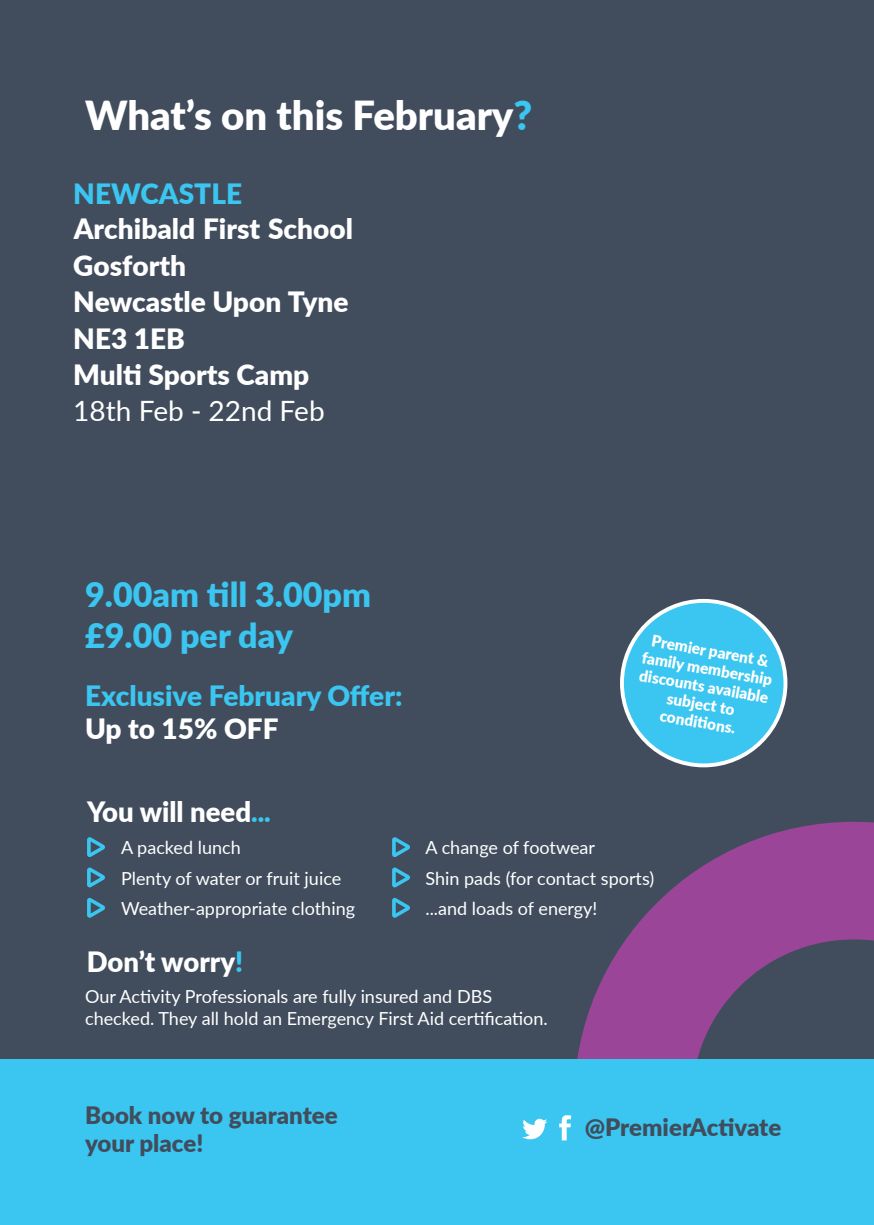
<style>
.page{position:relative;width:874px;height:1225px;background:#fff}
.page>*{position:absolute;margin:0;border:0;box-sizing:border-box;transform-origin:0 0}
.t1{font:900 40px "Lato";color:#fff}
.t2{font:900 34px/40.8px "Lato";color:#3ac6f0}
.t3{font:900 28px/36.4px "Lato";color:#fff}
.t4{font:900 28px "Lato";color:#3ac6f0}
.t5{font:28px "Lato";color:#fff}
.t6{font:900 24px/28px "Lato";color:#414d5d}
.t7{font:18px/30px "Lato";color:#fff}
.t8{font:900 16px/18px "Lato";color:#fff;text-align:center;scale:.96 1}
.s1{color:#3ac6f0}
</style>
<div class="page">
<div style="left:0;top:0;width:873px;height:1225px;background:#414d5d"></div>
<svg style="left:577px;top:822px;width:296px;height:237px;fill:#9b4599"></svg>
<div style="left:0;top:1059px;width:873px;height:166px;background:#3ac6f0"></div>
<svg style="left:522px;top:1118px;width:25px;height:21px"></svg>
<svg style="left:559px;top:1115px;width:12px;height:25px"></svg>
<div style="left:621px;top:601px;width:164px;height:164px;background:#3ac6f0;border-radius:50%"></div>
<div style="left:619px;top:599px;width:168px;height:168px;border:4px solid #fff;border-radius:50%"></div>
<svg style="left:87px;top:837px;width:18px;height:20px"></svg>
<svg style="left:87px;top:867px;width:18px;height:21px"></svg>
<svg style="left:87px;top:897px;width:18px;height:21px"></svg>
<svg style="left:392px;top:837px;width:18px;height:20px"></svg>
<svg style="left:392px;top:867px;width:18px;height:21px"></svg>
<svg style="left:392px;top:898px;width:18px;height:20px"></svg>
<h1 class="t1" style="left:85px;top:86px;width:448px">What’s on this February<span class="s1">?</span></h1>
<h3 class="t4" style="left:73px;top:172px;width:170px">NEWCASTLE</h3>
<h3 class="t3" style="left:74px;top:210px;width:281px">Archibald First School</h3>
<h3 class="t3" style="left:73px;top:246px;width:114px">Gosforth</h3>
<h3 class="t3" style="left:73px;top:282px;width:277px">Newcastle Upon Tyne<br>NE3 1EB<br>Multi Sports Camp</h3>
<h3 class="t5" style="left:73px;top:390px;width:253px">18th Feb - 22nd Feb</h3>
<h2 class="t2" style="left:85px;top:573px;width:287px">9.00am till 3.00pm £9.00 per day</h2>
<h3 class="t4" style="left:85px;top:674px;width:319px">Exclusive February Offer:</h3>
<h3 class="t3" style="left:85px;top:709px;width:195px">Up to 15% OFF</h3>
<h3 class="t3" style="left:87px;top:792px;width:185px">You will need<span class="s1">...</span></h3>
<p class="t8" style="left:646px;top:629px;width:139px;rotate:10deg">Premier parent &amp; family membership discounts available subject to<br>conditi ons.</p>
<p class="t7" style="left:121px;top:832px;width:235px">A packed lunch<br>Plenty of water or fruit juice<br>Weather-appropriate clothing</p>
<p class="t7" style="left:425px;top:832px;width:230px">A change of footwear<br>Shin pads (for contact sports) ...and loads of energy!</p>
<h3 class="t3" style="left:87px;top:942px;width:158px">Don’t worry<span class="s1">!</span></h3>
<p class="t7" style="left:85px;top:985px;width:464px;line-height:21.6px">Our Activity Professionals are fully insured and DBS checked. They all hold an Emergency First Aid certification.</p>
<h3 class="t6" style="left:85px;top:1100px;width:254px">Book now to guarantee your place!</h3>
<h3 class="t6" style="left:584px;top:1111px;width:198px">@PremierActivate</h3>
</div>
